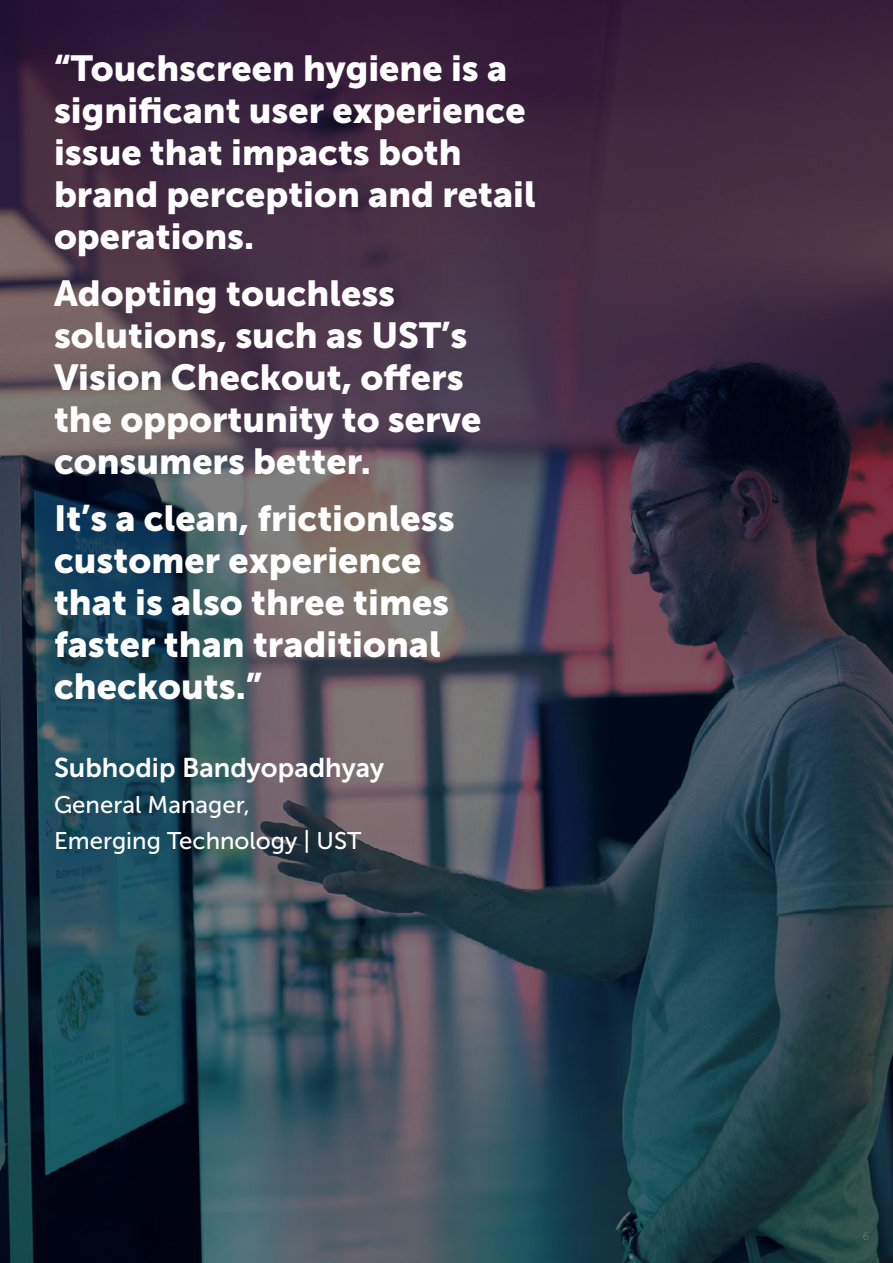
<style>
.page{position:relative;width:893px;height:1263px;background:#fff}
.page>*{position:absolute;margin:0;border:0;box-sizing:border-box;transform-origin:0 0}
.t1{font:36px/42px "Museo Sans 900";color:#fff}
.t2{font:27px "Museo Sans 700";color:#fff}
.t3{font:24px/36px "Museo Sans 500";color:#fff}
.t4{font:10.5px "Museo Sans 100";color:#808080}
</style>
<div class="page">
<img style="left:0;top:0;width:893px;height:1263px">
<p class="t1" style="left:54px;top:47px;width:483px">“Touchscreen hygiene is a significant user experience issue that impacts both brand perception and retail operations.</p>
<p class="t1" style="left:54px;top:272px;width:429px">Adopting touchless solutions, such as UST’s<br>Vision Checkout, offers the opportunity to serve consumers better.</p>
<p class="t1" style="left:54px;top:497px;width:402px">It’s a clean, frictionless customer experience that is also three times faster than traditional checkouts.”</p>
<p class="t2" style="left:54px;top:753px;width:332px">Subhodip Bandyopadhyay</p>
<p class="t3" style="left:54px;top:787px;width:309px">General Manager,<br>Emerging Technology | UST</p>
<p class="t4" style="left:863px;top:1231px;width:8px">6</p>
</div>
